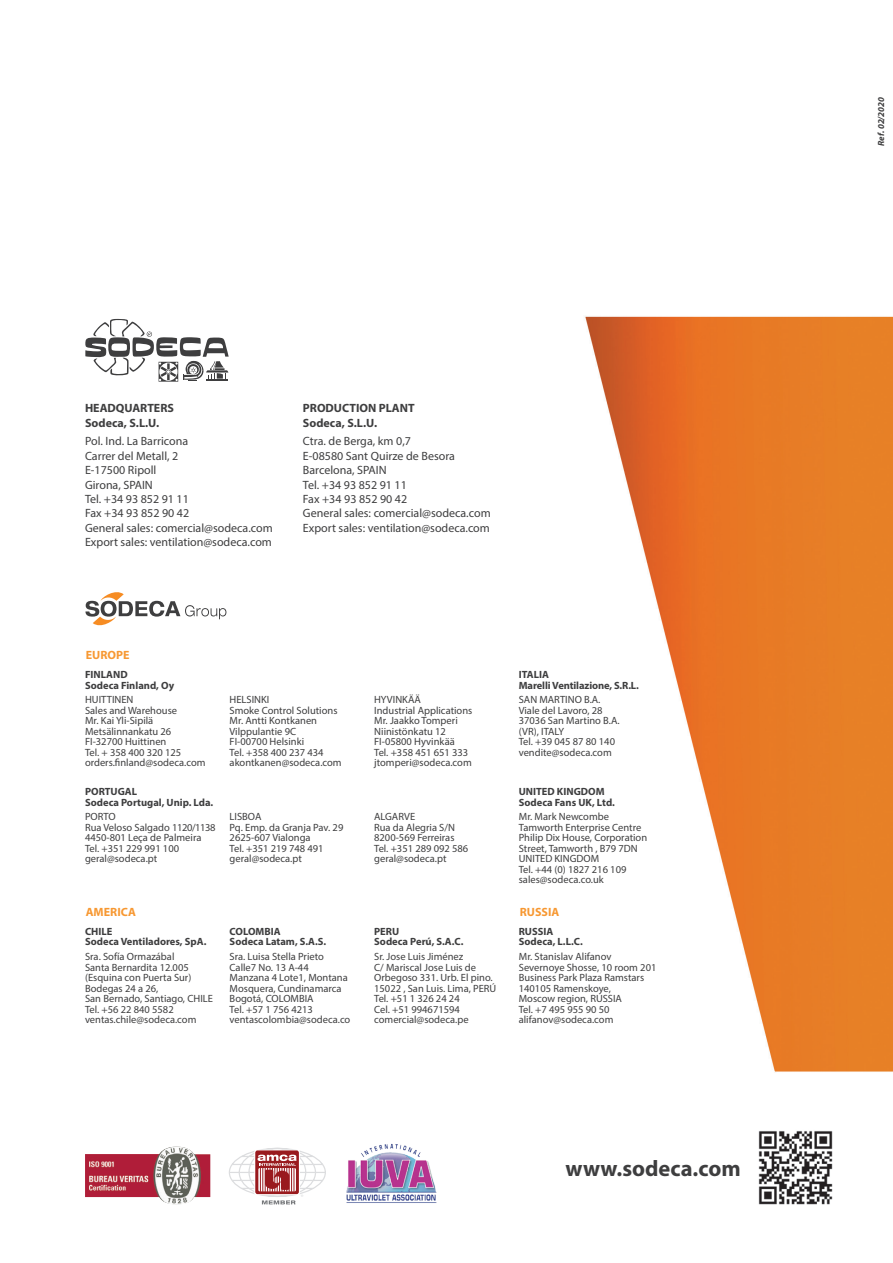
<style>
.page{position:relative;width:893px;height:1263px;background:#fff}
.page>*{position:absolute;margin:0;border:0;box-sizing:border-box;transform-origin:0 0}
.TEXT_SUBTITOL8PT{font:700 22.5px "Myriad Pro";color:#3e3e3f}
.TEXT_SUBTITOL8PT-2{font:12px "Myriad Pro";color:#3e3e3f}
.TEXT_SUBTITOL8PT-3{font:700 12px "Myriad Pro";color:#3e3e3f}
.TAULA_TITOL{font:700 12px "Myriad Pro";color:#f79832}
.TEXT_SUBTITOL8PT-4{font:10.5px/10.5px "Myriad Pro";color:#3e3e3f}
.TEXT_SUBTITOL8PT-5{font:700 10.5px "Myriad Pro";color:#3e3e3f}
.TEXT_SUBTITOL8PT-6{font:italic 700 9px "Myriad Pro";color:#3e3e3f}
</style>
<div class="page">
<img style="left:116px;top:316px;width:777px;height:889px">
<img style="left:85px;top:1146px;width:125px;height:58px">
<svg style="left:228px;top:1147px;width:99px;height:57px"></svg>
<img style="left:750px;top:1121px;width:92px;height:84px">
<img style="left:346px;top:1132px;width:90px;height:73px">
<svg style="left:85px;top:588px;width:141px;height:41px"></svg>
<svg style="left:85px;top:319px;width:144px;height:63px"></svg>
<p class="TEXT_SUBTITOL8PT-3" style="left:85px;top:400px;width:90px">HEADQUARTERS</p>
<p class="TEXT_SUBTITOL8PT-3" style="left:85px;top:415px;width:76px">Sodeca, S.L.U.</p>
<p class="TEXT_SUBTITOL8PT-2" style="left:85px;top:434px;width:105px">Pol. Ind. La Barricona</p>
<p class="TEXT_SUBTITOL8PT-2" style="left:85px;top:448px;width:95px">Carrer del Metall, 2</p>
<p class="TEXT_SUBTITOL8PT-2" style="left:85px;top:463px;width:73px">E-17500 Ripoll</p>
<p class="TEXT_SUBTITOL8PT-2" style="left:85px;top:477px;width:69px">Girona, SPAIN</p>
<p class="TEXT_SUBTITOL8PT-2" style="left:85px;top:492px;width:105px">Tel. +34 93 852 91 11</p>
<p class="TEXT_SUBTITOL8PT-2" style="left:85px;top:506px;width:106px">Fax +34 93 852 90 42</p>
<p class="TEXT_SUBTITOL8PT-2" style="left:85px;top:520px;width:189px">General sales: comercial@sodeca.com</p>
<p class="TEXT_SUBTITOL8PT-2" style="left:85px;top:535px;width:188px">Export sales: ventilation@sodeca.com</p>
<p class="TEXT_SUBTITOL8PT-3" style="left:303px;top:400px;width:113px">PRODUCTION PLANT</p>
<p class="TEXT_SUBTITOL8PT-3" style="left:303px;top:415px;width:76px">Sodeca, S.L.U.</p>
<p class="TEXT_SUBTITOL8PT-2" style="left:303px;top:434px;width:110px">Ctra. de Berga, km 0,7</p>
<p class="TEXT_SUBTITOL8PT-2" style="left:303px;top:448px;width:154px">E-08580 Sant Quirze de Besora</p>
<p class="TEXT_SUBTITOL8PT-2" style="left:303px;top:463px;width:85px">Barcelona, SPAIN</p>
<p class="TEXT_SUBTITOL8PT-2" style="left:303px;top:477px;width:105px">Tel. +34 93 852 91 11</p>
<p class="TEXT_SUBTITOL8PT-2" style="left:303px;top:492px;width:106px">Fax +34 93 852 90 42</p>
<p class="TEXT_SUBTITOL8PT-2" style="left:303px;top:506px;width:189px">General sales: comercial@sodeca.com</p>
<p class="TEXT_SUBTITOL8PT-2" style="left:303px;top:520px;width:188px">Export sales: ventilation@sodeca.com</p>
<p class="TAULA_TITOL" style="left:86px;top:647px;width:45px">EUROPE</p>
<p class="TEXT_SUBTITOL8PT-5" style="left:85px;top:668px;width:44px">FINLAND</p>
<p class="TEXT_SUBTITOL8PT-5" style="left:85px;top:678px;width:91px">Sodeca Finland, Oy</p>
<p class="TEXT_SUBTITOL8PT-4" style="left:85px;top:694px;width:50px">HUITTINEN</p>
<p class="TEXT_SUBTITOL8PT-4" style="left:85px;top:705px;width:94px">Sales and Warehouse</p>
<p class="TEXT_SUBTITOL8PT-4" style="left:85px;top:715px;width:70px">Mr. Kai Yli-Sipilä</p>
<p class="TEXT_SUBTITOL8PT-4" style="left:85px;top:726px;width:88px">Metsälinnankatu 26</p>
<p class="TEXT_SUBTITOL8PT-4" style="left:85px;top:736px;width:83px">FI-32700 Huittinen</p>
<p class="TEXT_SUBTITOL8PT-4" style="left:85px;top:747px;width:98px">Tel. + 358 400 320 125</p>
<p class="TEXT_SUBTITOL8PT-4" style="left:85px;top:757px;width:122px">orders.finland@sodeca.com</p>
<p class="TEXT_SUBTITOL8PT-5" style="left:85px;top:785px;width:54px">PORTUGAL</p>
<p class="TEXT_SUBTITOL8PT-5" style="left:85px;top:795px;width:130px">Sodeca Portugal, Unip. Lda.</p>
<p class="TEXT_SUBTITOL8PT-4" style="left:85px;top:811px;width:32px">PORTO</p>
<p class="TEXT_SUBTITOL8PT-4" style="left:85px;top:822px;width:132px">Rua Veloso Salgado 1120/1138<br>4450-801 Leça de Palmeira</p>
<p class="TEXT_SUBTITOL8PT-4" style="left:85px;top:843px;width:96px">Tel. +351 229 991 100</p>
<p class="TEXT_SUBTITOL8PT-4" style="left:85px;top:853px;width:74px">geral@sodeca.pt</p>
<p class="TEXT_SUBTITOL8PT-4" style="left:230px;top:694px;width:41px">HELSINKI</p>
<p class="TEXT_SUBTITOL8PT-4" style="left:230px;top:705px;width:109px">Smoke Control Solutions</p>
<p class="TEXT_SUBTITOL8PT-4" style="left:230px;top:715px;width:89px">Mr. Antti Kontkanen</p>
<p class="TEXT_SUBTITOL8PT-4" style="left:230px;top:726px;width:68px">Vilppulantie 9C</p>
<p class="TEXT_SUBTITOL8PT-4" style="left:230px;top:736px;width:76px">FI-00700 Helsinki</p>
<p class="TEXT_SUBTITOL8PT-4" style="left:230px;top:747px;width:96px">Tel. +358 400 237 434</p>
<p class="TEXT_SUBTITOL8PT-4" style="left:230px;top:757px;width:114px">akontkanen@sodeca.com</p>
<p class="TEXT_SUBTITOL8PT-4" style="left:230px;top:811px;width:33px">LISBOA</p>
<p class="TEXT_SUBTITOL8PT-4" style="left:230px;top:822px;width:115px">Pq. Emp. da Granja Pav. 29<br>2625-607 Vialonga<br>Tel. +351 219 748 491</p>
<p class="TEXT_SUBTITOL8PT-4" style="left:230px;top:853px;width:74px">geral@sodeca.pt</p>
<p class="TEXT_SUBTITOL8PT-4" style="left:374px;top:694px;width:48px">HYVINKÄÄ</p>
<p class="TEXT_SUBTITOL8PT-4" style="left:374px;top:705px;width:100px">Industrial Applications</p>
<p class="TEXT_SUBTITOL8PT-4" style="left:374px;top:715px;width:85px">Mr. Jaakko Tomperi</p>
<p class="TEXT_SUBTITOL8PT-4" style="left:374px;top:726px;width:73px">Niinistönkatu 12</p>
<p class="TEXT_SUBTITOL8PT-4" style="left:374px;top:736px;width:82px">FI-05800 Hyvinkää</p>
<p class="TEXT_SUBTITOL8PT-4" style="left:374px;top:747px;width:96px">Tel. +358 451 651 333</p>
<p class="TEXT_SUBTITOL8PT-4" style="left:374px;top:757px;width:99px">jtomperi@sodeca.com</p>
<p class="TEXT_SUBTITOL8PT-4" style="left:374px;top:811px;width:43px">ALGARVE</p>
<p class="TEXT_SUBTITOL8PT-4" style="left:374px;top:822px;width:82px">Rua da Alegria S/N</p>
<p class="TEXT_SUBTITOL8PT-4" style="left:374px;top:832px;width:82px">8200-569 Ferreiras</p>
<p class="TEXT_SUBTITOL8PT-4" style="left:374px;top:843px;width:96px">Tel. +351 289 092 586</p>
<p class="TEXT_SUBTITOL8PT-4" style="left:374px;top:853px;width:74px">geral@sodeca.pt</p>
<p class="TEXT_SUBTITOL8PT-5" style="left:519px;top:668px;width:32px">ITALIA</p>
<p class="TEXT_SUBTITOL8PT-5" style="left:519px;top:678px;width:122px">Marelli Ventilazione, S.R.L.</p>
<p class="TEXT_SUBTITOL8PT-4" style="left:519px;top:694px;width:83px">SAN MARTINO B.A.</p>
<p class="TEXT_SUBTITOL8PT-4" style="left:519px;top:705px;width:85px">Viale del Lavoro, 28</p>
<p class="TEXT_SUBTITOL8PT-4" style="left:519px;top:715px;width:102px">37036 San Martino B.A.</p>
<p class="TEXT_SUBTITOL8PT-4" style="left:519px;top:726px;width:47px">(VR), ITALY</p>
<p class="TEXT_SUBTITOL8PT-4" style="left:519px;top:736px;width:98px">Tel. +39 045 87 80 140</p>
<p class="TEXT_SUBTITOL8PT-4" style="left:519px;top:747px;width:95px">vendite@sodeca.com</p>
<p class="TEXT_SUBTITOL8PT-5" style="left:519px;top:785px;width:87px">UNITED KINGDOM</p>
<p class="TEXT_SUBTITOL8PT-5" style="left:519px;top:795px;width:98px">Sodeca Fans UK, Ltd.</p>
<p class="TEXT_SUBTITOL8PT-4" style="left:519px;top:811px;width:92px">Mr. Mark Newcombe</p>
<p class="TEXT_SUBTITOL8PT-4" style="left:519px;top:822px;width:124px">Tamworth Enterprise Centre</p>
<p class="TEXT_SUBTITOL8PT-4" style="left:519px;top:832px;width:130px">Philip Dix House, Corporation<br>Street, Tamworth , B79 7DN<br>UNITED KINGDOM</p>
<p class="TEXT_SUBTITOL8PT-4" style="left:519px;top:864px;width:109px">Tel. +44 (0) 1827 216 109</p>
<p class="TEXT_SUBTITOL8PT-4" style="left:519px;top:874px;width:86px">sales@sodeca.co.uk</p>
<p class="TAULA_TITOL" style="left:86px;top:904px;width:52px">AMERICA</p>
<p class="TAULA_TITOL" style="left:520px;top:904px;width:41px">RUSSIA</p>
<p class="TEXT_SUBTITOL8PT-5" style="left:85px;top:924px;width:29px">CHILE</p>
<p class="TEXT_SUBTITOL8PT-5" style="left:85px;top:935px;width:123px">Sodeca Ventiladores, SpA.</p>
<p class="TEXT_SUBTITOL8PT-4" style="left:85px;top:951px;width:91px">Sra. Sofía Ormazábal</p>
<p class="TEXT_SUBTITOL8PT-4" style="left:85px;top:962px;width:105px">Santa Bernardita 12.005</p>
<p class="TEXT_SUBTITOL8PT-4" style="left:85px;top:972px;width:108px">(Esquina con Puerta Sur)</p>
<p class="TEXT_SUBTITOL8PT-4" style="left:85px;top:983px;width:75px">Bodegas 24 a 26,</p>
<p class="TEXT_SUBTITOL8PT-4" style="left:85px;top:993px;width:129px">San Bernado, Santiago, CHILE</p>
<p class="TEXT_SUBTITOL8PT-4" style="left:85px;top:1004px;width:90px">Tel. +56 22 840 5582</p>
<p class="TEXT_SUBTITOL8PT-4" style="left:85px;top:1014px;width:113px">ventas.chile@sodeca.com</p>
<p class="TEXT_SUBTITOL8PT-5" style="left:230px;top:924px;width:53px">COLOMBIA</p>
<p class="TEXT_SUBTITOL8PT-5" style="left:230px;top:935px;width:98px">Sodeca Latam, S.A.S.</p>
<p class="TEXT_SUBTITOL8PT-4" style="left:230px;top:951px;width:96px">Sra. Luisa Stella Prieto</p>
<p class="TEXT_SUBTITOL8PT-4" style="left:230px;top:962px;width:81px">Calle7 No. 13 A-44</p>
<p class="TEXT_SUBTITOL8PT-4" style="left:230px;top:972px;width:120px">Manzana 4 Lote1, Montana</p>
<p class="TEXT_SUBTITOL8PT-4" style="left:230px;top:983px;width:113px">Mosquera, Cundinamarca</p>
<p class="TEXT_SUBTITOL8PT-4" style="left:230px;top:993px;width:86px">Bogotá, COLOMBIA</p>
<p class="TEXT_SUBTITOL8PT-4" style="left:230px;top:1004px;width:85px">Tel. +57 1 756 4213</p>
<p class="TEXT_SUBTITOL8PT-4" style="left:230px;top:1014px;width:122px">ventascolombia@sodeca.co</p>
<p class="TEXT_SUBTITOL8PT-5" style="left:374px;top:924px;width:27px">PERU</p>
<p class="TEXT_SUBTITOL8PT-5" style="left:374px;top:935px;width:91px">Sodeca Perú, S.A.C.</p>
<p class="TEXT_SUBTITOL8PT-4" style="left:374px;top:951px;width:91px">Sr. Jose Luis Jiménez</p>
<p class="TEXT_SUBTITOL8PT-4" style="left:374px;top:962px;width:103px">C/ Mariscal Jose Luis de</p>
<p class="TEXT_SUBTITOL8PT-4" style="left:374px;top:972px;width:124px">Orbegoso 331. Urb. El pino.<br>15022 , San Luis. Lima, PERÚ</p>
<p class="TEXT_SUBTITOL8PT-4" style="left:374px;top:993px;width:87px">Tel. +51 1 326 24 24</p>
<p class="TEXT_SUBTITOL8PT-4" style="left:374px;top:1004px;width:87px">Cel. +51 994671594</p>
<p class="TEXT_SUBTITOL8PT-4" style="left:374px;top:1014px;width:96px">comercial@sodeca.pe</p>
<p class="TEXT_SUBTITOL8PT-5" style="left:519px;top:924px;width:36px">RUSSIA</p>
<p class="TEXT_SUBTITOL8PT-5" style="left:519px;top:935px;width:65px">Sodeca, L.L.C.</p>
<p class="TEXT_SUBTITOL8PT-4" style="left:519px;top:951px;width:94px">Mr. Stanislav Alifanov</p>
<p class="TEXT_SUBTITOL8PT-4" style="left:519px;top:962px;width:139px">Severnoye Shosse, 10 room 201<br>Business Park Plaza Ramstars<br>140105 Ramenskoye,</p>
<p class="TEXT_SUBTITOL8PT-4" style="left:519px;top:993px;width:105px">Moscow region, RUSSIA</p>
<p class="TEXT_SUBTITOL8PT-4" style="left:519px;top:1004px;width:92px">Tel. +7 495 955 90 50</p>
<p class="TEXT_SUBTITOL8PT-4" style="left:519px;top:1014px;width:96px">alifanov@sodeca.com</p>
<p class="TEXT_SUBTITOL8PT" style="left:566px;top:1153px;width:177px">www.sodeca.com</p>
<p class="TEXT_SUBTITOL8PT-6" style="left:875px;top:146px;width:50px;rotate:-90deg">Ref. 02/2020</p>
</div>
